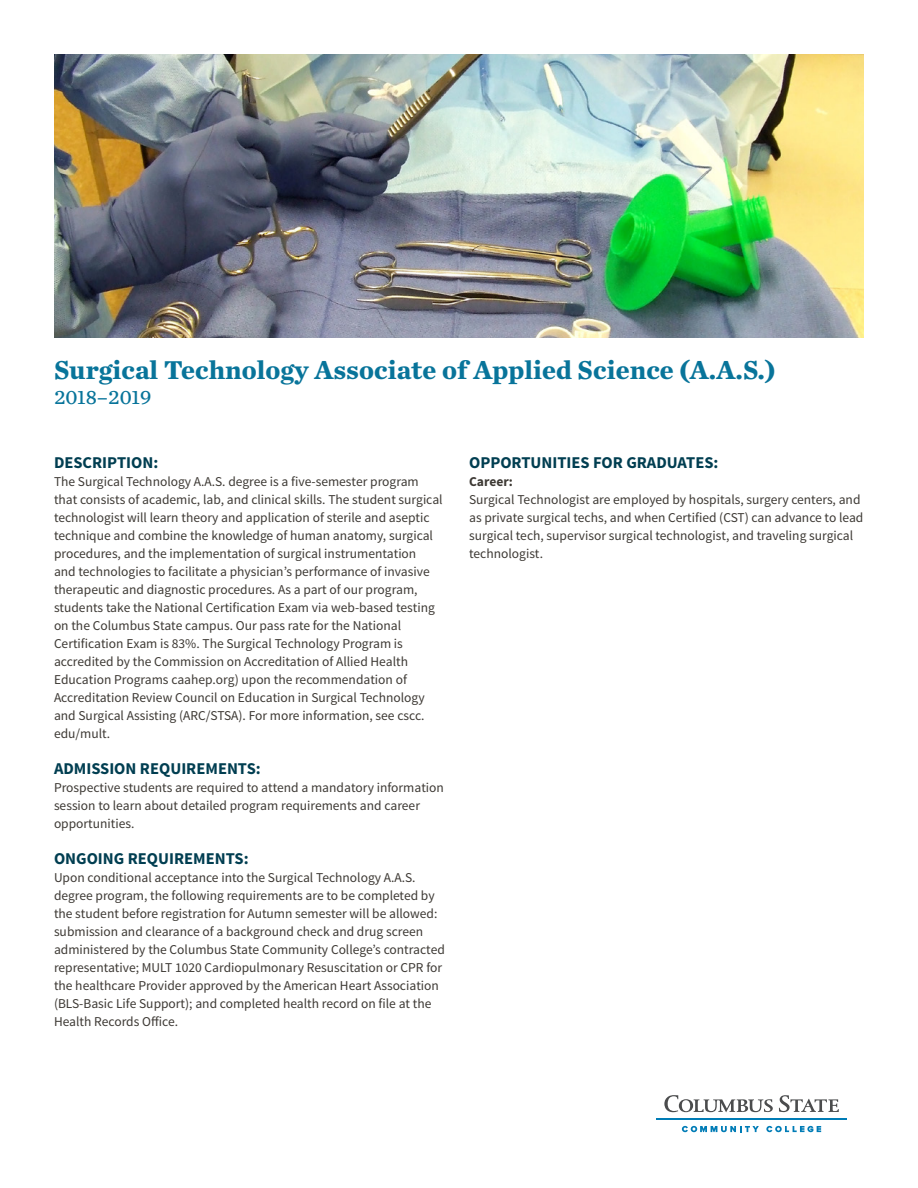
<style>
.page{position:relative;width:918px;height:1188px;background:#fff}
.page>*{position:absolute;margin:0;border:0;box-sizing:border-box;transform-origin:0 0}
.t1{font:700 27px "Chronicle Text G3";color:#08749a}
.degree_type{font:21px "Chronicle Text G3";color:#08749a}
.sub1{font:700 16.5px "Source Sans Pro";color:#013e51}
.body{font:13.5px/18px "Source Sans Pro";color:#3d3934}
.sub2{font:700 13.5px "Source Sans Pro";color:#3d3934}
</style>
<div class="page">
<img style="left:54px;top:54px;width:810px;height:284px">
<svg style="left:664px;top:1095px;width:109px;height:17px"></svg>
<svg style="left:779px;top:1095px;width:60px;height:17px"></svg>
<svg style="left:682px;top:1126px;width:77px;height:6px"></svg>
<svg style="left:766px;top:1126px;width:55px;height:6px"></svg>
<hr style="left:656px;top:1118px;width:191px;height:2px;background:#007cb6">
<p class="t1" style="left:54px;top:348px;width:723px">Surgical Technology Associate of Applied Science (A.A.S.)</p>
<p class="degree_type" style="left:54px;top:381px;width:99px">2018–2019</p>
<p class="sub1" style="left:54px;top:452px;width:106px">DESCRIPTION:</p>
<p class="body" style="left:54px;top:473px;width:390px">The Surgical Technology A.A.S. degree is a five-semester program that consists of academic, lab, and clinical skills. The student surgical technologist will learn theory and application of sterile and aseptic technique and combine the knowledge of human anatomy, surgical procedures, and the implementation of surgical instrumentation<br>and technologies to facilitate a physician’s performance of invasive therapeutic and diagnostic procedures. As a part of our program, students take the National Certification Exam via web-based testing on the Columbus State campus. Our pass rate for the National Certification Exam is 83%. The Surgical Technology Program is accredited by the Commission on Accreditation of Allied Health Education Programs caahep.org) upon the recommendation of Accreditation Review Council on Education in Surgical Technology and Surgical Assisting (ARC/STSA). For more information, see cscc. edu/mult.</p>
<p class="sub1" style="left:54px;top:758px;width:208px">ADMISSION REQUIREMENTS:</p>
<p class="body" style="left:54px;top:779px;width:391px">Prospective students are required to attend a mandatory information session to learn about detailed program requirements and career opportunities.</p>
<p class="sub1" style="left:54px;top:848px;width:196px">ONGOING REQUIREMENTS:</p>
<p class="body" style="left:54px;top:869px;width:392px">Upon conditional acceptance into the Surgical Technology A.A.S. degree program, the following requirements are to be completed by the student before registration for Autumn semester will be allowed: submission and clearance of a background check and drug screen administered by the Columbus State Community College’s contracted representative; MULT 1020 Cardiopulmonary Resuscitation or CPR for the healthcare Provider approved by the American Heart Association (BLS-Basic Life Support); and completed health record on file at the Health Records Office.</p>
<p class="sub1" style="left:469px;top:452px;width:251px">OPPORTUNITIES FOR GRADUATES:</p>
<p class="sub2" style="left:469px;top:473px;width:45px">Career:</p>
<p class="body" style="left:469px;top:491px;width:396px">Surgical Technologist are employed by hospitals, surgery centers, and as private surgical techs, and when Certified (CST) can advance to lead surgical tech, supervisor surgical technologist, and traveling surgical technologist.</p>
</div>
